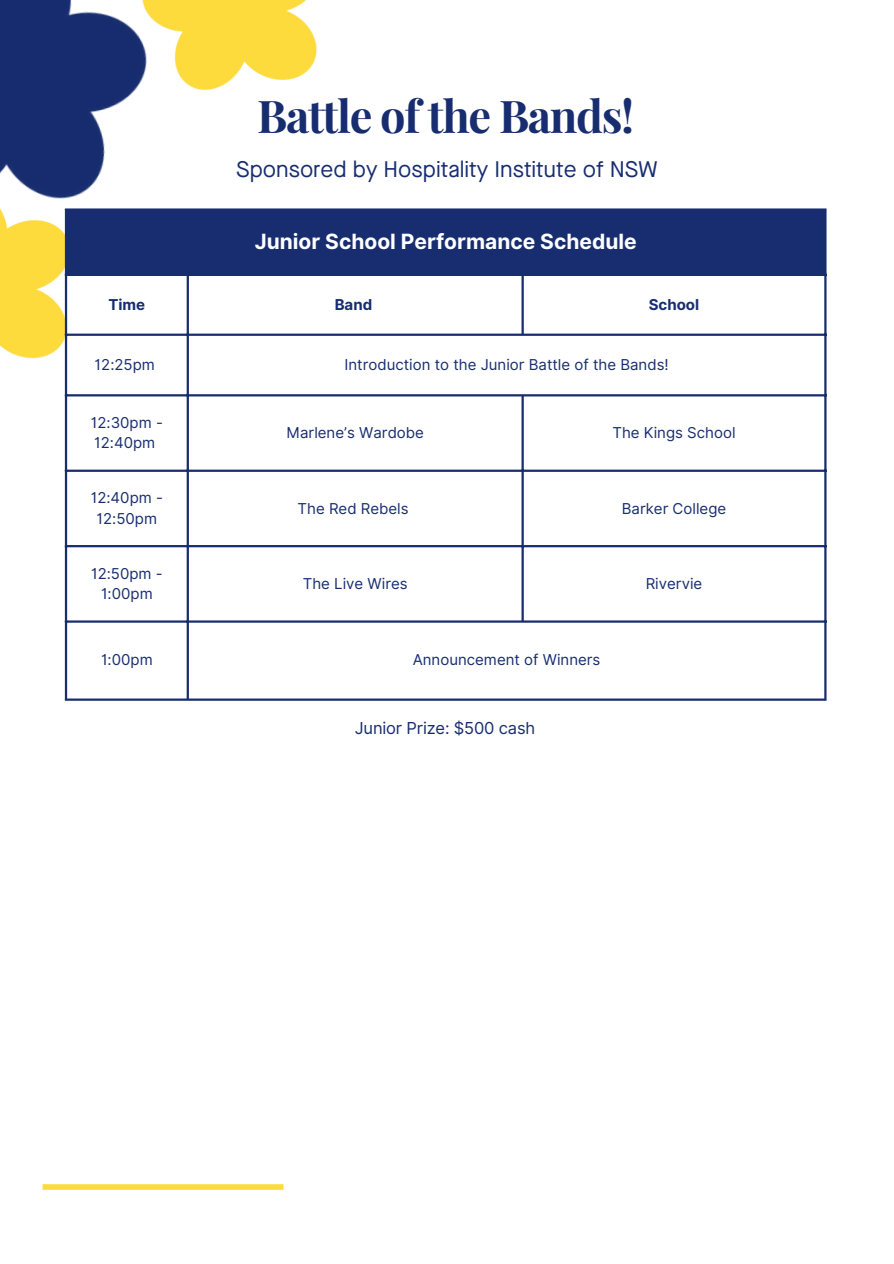
<style>
.page{position:relative;width:894px;height:1264px;background:#fff}
.page>*{position:absolute;margin:0;border:0;box-sizing:border-box;transform-origin:0 0}
.t1{font:700 45px "Playfair Display";letter-spacing:-.03em;color:#172d6f}
.t2{font:22.5px "Maison Neue";color:#172d6f}
.t3{font:700 21px "Inter";color:#fff}
.t4{font:16.5px "Inter";letter-spacing:-.01em;color:#172d6f}
.t5{font:15px/20.2px "Inter";color:#172d6f;text-align:center}
.t6{font:700 15px "Inter";color:#172d6f}
</style>
<div class="page">
<div style="left:43px;top:1184px;width:240px;height:5px;background:#fedb3d"></div>
<img style="left:0;top:261px;width:68px;height:131px">
<img style="left:0;top:0;width:125px;height:261px">
<img style="left:125px;top:0;width:192px;height:100px">
<div style="left:66px;top:209px;width:759px;height:66px;background:#172d6f"></div>
<hr style="left:65px;top:211px;width:2px;height:487px;background:#172d6f">
<hr style="left:187px;top:276px;width:2px;height:422px;background:#172d6f">
<hr style="left:521px;top:276px;width:2px;height:57px;background:#172d6f">
<hr style="left:521px;top:396px;width:2px;height:224px;background:#172d6f">
<hr style="left:824px;top:211px;width:2px;height:487px;background:#172d6f">
<hr style="left:65px;top:208px;width:761px;height:3px;background:#172d6f">
<hr style="left:65px;top:274px;width:761px;height:2px;background:#172d6f">
<hr style="left:65px;top:333px;width:761px;height:3px;background:#172d6f">
<hr style="left:65px;top:394px;width:761px;height:2px;background:#172d6f">
<hr style="left:65px;top:469px;width:761px;height:3px;background:#172d6f">
<hr style="left:65px;top:545px;width:761px;height:2px;background:#172d6f">
<hr style="left:65px;top:620px;width:761px;height:2px;background:#172d6f">
<hr style="left:65px;top:698px;width:761px;height:2px;background:#172d6f">
<p class="t1" style="left:257px;top:84px;width:378px">Battle of the Bands!</p>
<p class="t2" style="left:236px;top:160px;width:422px">Sponsored by Hospitality Institute of NSW</p>
<h2 class="t3" style="left:254px;top:229px;width:383px">Junior School Performance Schedule</h2>
<p class="t6" style="left:108px;top:295px;width:38px">Time</p>
<p class="t6" style="left:334px;top:295px;width:39px">Band</p>
<p class="t6" style="left:648px;top:295px;width:52px">School</p>
<p class="t5" style="left:95px;top:354px;width:62px">12:25pm</p>
<p class="t5" style="left:344px;top:354px;width:325px">Introduction to the Junior Battle of the Bands!</p>
<p class="t5" style="left:91px;top:412px;width:74px;text-align:left">12:30pm -<br>12:40pm</p>
<p class="t5" style="left:286px;top:422px;width:139px">Marlene’s Wardobe</p>
<p class="t5" style="left:612px;top:422px;width:124px">The Kings School</p>
<p class="t5" style="left:91px;top:488px;width:74px">12:40pm -<br>12:50pm</p>
<p class="t5" style="left:297px;top:498px;width:113px">The Red Rebels</p>
<p class="t5" style="left:621px;top:498px;width:106px">Barker College</p>
<p class="t5" style="left:91px;top:563px;width:73px">12:50pm -<br>1:00pm</p>
<p class="t5" style="left:303px;top:573px;width:106px">The Live Wires</p>
<p class="t5" style="left:645px;top:573px;width:58px">Rivervie</p>
<p class="t5" style="left:101px;top:650px;width:53px">1:00pm</p>
<p class="t5" style="left:412px;top:650px;width:189px">Announcement of Winners</p>
<p class="t4" style="left:355px;top:718px;width:182px">Junior Prize: $500 cash</p>
</div>
